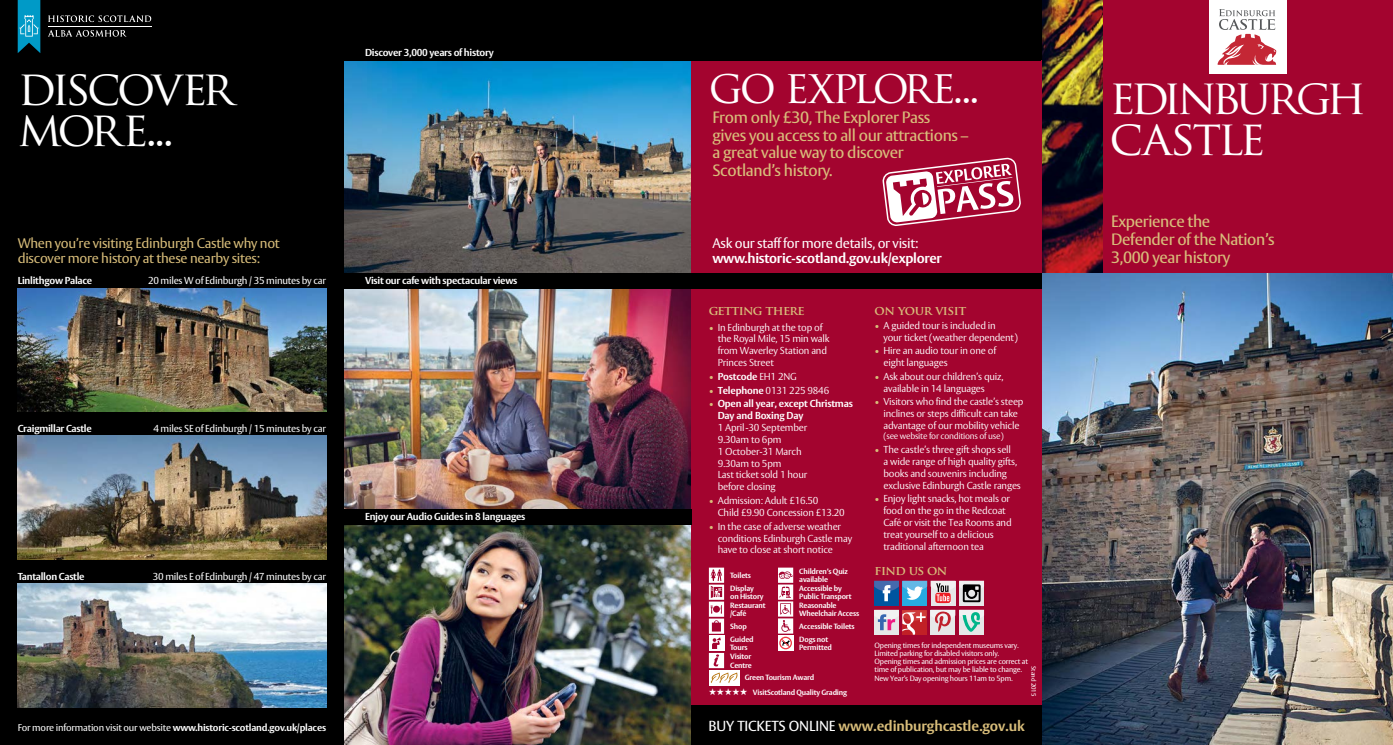
<style>
.page{position:relative;width:1393px;height:745px;background:#fff}
.page>*{position:absolute;margin:0;border:0;box-sizing:border-box;transform-origin:0 0}
.t1{font:47.5px/41.2px "Trajan Pro";letter-spacing:-.08em;color:#fff}
.t2{font:45px "Trajan Pro";letter-spacing:-.07em;color:#fff}
.t3{font:500 16.25px/17.5px "HS Vesta";letter-spacing:-.02em;color:#d8bd7a}
.t4{font:700 14.38px "HS Vesta";letter-spacing:-.01em;color:#d8bd7a}
.t5{font:13.75px/15px "HS Vesta";letter-spacing:-.02em;color:#d8bd7a}
.t6{font:700 13.75px "HS Vesta";letter-spacing:-.02em;color:#fff}
.t7{font:13.75px "HS Vesta";letter-spacing:-.02em;color:#fff}
.Bullets{font:700 12.5px "Trajan Pro";letter-spacing:-.04em;color:#d8bd7a}
.Headings{font:700 12.5px "Trajan Pro";letter-spacing:-.05em;color:#d8bd7a}
.Bullets-2{font:300 10px/11.9px "HS Vesta";letter-spacing:-.02em;color:#fff}
.HS_Back_Cover_Addres{font:700 10px "HS Vesta";letter-spacing:-.025em;color:#fff}
.HS_Back_Cover_Addres-2{font:10px "HS Vesta";letter-spacing:-.025em;color:#fff}
.Bullets-3{font:700 10px "HS Vesta";letter-spacing:-.02em;color:#fff}
.HS_Back_Cover_Addres-3{font:700 9.75px "HS Vesta";letter-spacing:-.02em;color:#fff}
.Bullets-4{font:300 8.75px "HS Vesta";letter-spacing:-.03em;color:#fff}
.HS_Place_Heading{font:700 7.5px/8.1px "HS Vesta";letter-spacing:-.02em;color:#fff}
.Disclaimer_text{font:7.5px/8.1px "HS Vesta";letter-spacing:-.025em;color:#fff}
.Bullets-5{font:500 6.25px "HS Vesta";letter-spacing:-.025em;color:#fff}
.s1{font-weight:400}
.s2{color:#d8bd7a}
.s3{font-weight:300;color:#d8bd7a}
.s4{font-weight:300}
.s5{font-weight:700}
.s6{font-weight:500;color:#fff}
</style>
<div class="page">
<img style="left:344px;top:60px;width:347px;height:213px">
<img style="left:344px;top:524px;width:347px;height:220px">
<img style="left:344px;top:288px;width:347px;height:220px">
<div style="left:0;top:0;width:344px;height:744px;background:#000"></div>
<div style="left:691px;top:60px;width:351px;height:213px;background:#a3042f"></div>
<div style="left:691px;top:273px;width:351px;height:471px;background:#a3042f"></div>
<svg style="left:882px;top:157px;width:139px;height:69px"></svg>
<div style="left:691px;top:273px;width:351px;height:15px;background:#000"></div>
<div style="left:339px;top:508px;width:352px;height:16px;background:#000"></div>
<div style="left:691px;top:705px;width:351px;height:39px;background:#000"></div>
<div style="left:709px;top:669px;width:30px;height:16px;background:#fff"></div>
<svg style="left:778px;top:649px;width:15px;height:1px"></svg>
<svg style="left:778px;top:567px;width:15px;height:82px"></svg>
<svg style="left:18px;top:0;width:22px;height:53px"></svg>
<hr style="left:48px;top:26px;width:103px;height:1px;background:#fff">
<svg style="left:48px;top:15px;width:103px;height:7px"></svg>
<svg style="left:48px;top:30px;width:79px;height:7px"></svg>
<img style="left:18px;top:288px;width:308px;height:123px">
<img style="left:18px;top:435px;width:308px;height:124px">
<img style="left:18px;top:583px;width:308px;height:124px">
<div style="left:874px;top:580px;width:25px;height:25px;background:#00549f"></div>
<div style="left:902px;top:580px;width:25px;height:25px;background:#27aae1"></div>
<svg style="left:931px;top:602px;width:24px;height:3px"></svg>
<svg style="left:959px;top:602px;width:25px;height:3px"></svg>
<svg style="left:874px;top:580px;width:110px;height:22px"></svg>
<svg style="left:709px;top:567px;width:29px;height:115px"></svg>
<svg style="left:874px;top:609px;width:110px;height:25px;background:#c89ba4"></svg>
<div style="left:1102px;top:0;width:291px;height:283px;background:#a3042f"></div>
<img style="left:1042px;top:0;width:60px;height:273px">
<img style="left:1042px;top:273px;width:351px;height:471px">
<div style="left:1208px;top:0;width:78px;height:73px;background:#fff"></div>
<svg style="left:1217px;top:9px;width:59px;height:56px"></svg>
<div style="left:344px;top:0;width:697px;height:60px;background:#000"></div>
<div style="left:338px;top:273px;width:353px;height:15px;background:#000"></div>
<p class="HS_Back_Cover_Addres" style="left:365px;top:47px;width:130px">Discover 3,000 years of history</p>
<p class="t1" style="left:18px;top:67px;width:218px">DISCOVER</p>
<p class="t2" style="left:709px;top:58px;width:273px">GO EXPLORE...</p>
<p class="t1" style="left:18px;top:108px;width:158px">MORE...</p>
<p class="t3" style="left:712px;top:109px;width:220px">From only £30, The Explorer Pass</p>
<p class="t3" style="left:712px;top:127px;width:257px">gives you access to all our attractions –</p>
<p class="t3" style="left:712px;top:144px;width:193px">a great value way to discover</p>
<p class="t3" style="left:712px;top:162px;width:122px">Scotland’s history.</p>
<p class="t5" style="left:18px;top:236px;width:264px">When you’re visiting Edinburgh Castle why not discover more history at these nearby sites:</p>
<p class="HS_Back_Cover_Addres" style="left:18px;top:274px;width:76px">Linlithgow Palace</p>
<p class="HS_Back_Cover_Addres-2" style="left:148px;top:274px;width:179px">20 miles W of Edinburgh / 35 minutes by car</p>
<p class="HS_Back_Cover_Addres" style="left:365px;top:274px;width:154px">Visit our cafe with spectacular views</p>
<p class="HS_Back_Cover_Addres" style="left:18px;top:422px;width:76px">Craigmillar Castle</p>
<p class="HS_Back_Cover_Addres" style="left:18px;top:570px;width:68px">Tantallon Castle</p>
<p class="HS_Back_Cover_Addres-2" style="left:153px;top:422px;width:174px">4 miles SE of Edinburgh / 15 minutes by car</p>
<p class="HS_Back_Cover_Addres-2" style="left:153px;top:570px;width:175px">30 miles E of Edinburgh / 47 minutes by car</p>
<p class="HS_Back_Cover_Addres" style="left:365px;top:510px;width:162px">Enjoy our Audio Guides in 8 languages</p>
<p class="HS_Back_Cover_Addres-3" style="left:18px;top:721px;width:310px"><span class="s1">For more information visit our website</span> www.historic-scotland.gov.uk/places</p>
<p class="t7" style="left:712px;top:234px;width:207px">Ask our staff for more details, or visit:</p>
<p class="t6" style="left:712px;top:249px;width:231px">www.historic-scotland.gov.uk/explorer</p>
<p class="Headings" style="left:709px;top:302px;width:97px">GETTING THERE</p>
<p class="Bullets-2" style="left:718px;top:321px;width:113px;text-indent:-9px"><span class="s2">•</span> In Edinburgh at the top of the Royal Mile, 15 min walk from Waverley Station and<br>Princes Street</p>
<p class="Bullets-3" style="left:709px;top:370px;width:89px"><span class="s3">•</span> Postcode <span class="s4">EH1 2NG</span></p>
<p class="Bullets-2" style="left:709px;top:384px;width:122px"><span class="s2">•</span> <span class="s5">Telephone</span> 0131 225 9846</p>
<p class="Bullets-2" style="left:718px;top:398px;width:137px;text-indent:-9px"><span class="s2">•</span> <span class="s5">Open all year, except Christmas<br>Day and Boxing Day<br></span>1 April-30 September<br>9.30am to 6pm<br>1 October-31 March<br>9.30am to 5pm<br>Last ticket sold 1 hour<br>before closing</p>
<p class="Bullets-2" style="left:718px;top:494px;width:129px;text-indent:-9px"><span class="s2">•</span> Admission: Adult £16.50<br>Child £9.90 Concession £13.20</p>
<p class="Bullets-2" style="left:718px;top:520px;width:136px;text-indent:-9px"><span class="s2">•</span> In the case of adverse weather conditions Edinburgh Castle may have to close at short notice</p>
<p class="HS_Place_Heading" style="left:730px;top:571px;width:22px">Toilets</p>
<p class="HS_Place_Heading" style="left:799px;top:567px;width:50px">Children’s Quiz available</p>
<p class="Bullets" style="left:874px;top:302px;width:93px">ON YOUR VISIT</p>
<p class="Bullets-2" style="left:883px;top:319px;width:136px;text-indent:-9px"><span class="s2">•</span> A guided tour is included in<br>your ticket (weather dependent)</p>
<p class="Bullets-2" style="left:883px;top:345px;width:114px;text-indent:-9px"><span class="s2">•</span> Hire an audio tour in one of eight languages</p>
<p class="Bullets-2" style="left:883px;top:370px;width:121px;text-indent:-9px"><span class="s2">•</span> Ask about our children’s quiz, available in 14 languages</p>
<p class="Bullets-2" style="left:874px;top:396px;width:150px;text-align:center"><span class="s2">•</span> Visitors who find the castle’s steep inclines or steps difficult can take advantage of our mobility vehicle</p>
<p class="Bullets-4" style="left:883px;top:430px;width:122px">(see website for conditions of use)</p>
<p class="Bullets-2" style="left:883px;top:443px;width:139px;text-indent:-9px"><span class="s2">•</span> The castle’s three gift shops sell<br>a wide range of high quality gifts, books and souvenirs including exclusive Edinburgh Castle ranges</p>
<p class="Bullets-2" style="left:883px;top:493px;width:130px;text-indent:-9px"><span class="s2">•</span> Enjoy light snacks, hot meals or food on the go in the Redcoat<br>Café or visit the Tea Rooms and treat yourself to a delicious traditional afternoon tea</p>
<p class="Bullets" style="left:874px;top:562px;width:74px">FIND US ON</p>
<p class="HS_Place_Heading" style="left:799px;top:584px;width:54px">Accessible by<br>Public Transport</p>
<p class="HS_Place_Heading" style="left:730px;top:584px;width:35px">Display on History</p>
<p class="HS_Place_Heading" style="left:730px;top:601px;width:37px">Restaurant /Café</p>
<p class="HS_Place_Heading" style="left:730px;top:635px;width:25px">Guided<br>Tours</p>
<p class="HS_Place_Heading" style="left:744px;top:673px;width:71px">Green Tourism Award</p>
<p class="HS_Place_Heading" style="left:709px;top:688px;width:140px">★★★★★ VisitScotland Quality Grading</p>
<p class="HS_Place_Heading" style="left:799px;top:601px;width:61px">Reasonable<br>Wheelchair Access</p>
<p class="HS_Place_Heading" style="left:799px;top:622px;width:57px">Accessible Toilets</p>
<p class="HS_Place_Heading" style="left:730px;top:622px;width:18px">Shop</p>
<p class="HS_Place_Heading" style="left:799px;top:635px;width:34px">Dogs not<br>Permitted</p>
<p class="Disclaimer_text" style="left:874px;top:641px;width:155px">Opening times for independent museums vary.<br>Limited parking for disabled visitors only.<br>Opening times and admission prices are correct at time of publication, but may be liable to change.<br>New Year’s Day opening hours 11am to 5pm.</p>
<p class="t4" style="left:708px;top:717px;width:318px"><span class="s6">BUY TICKETS ONLINE</span> www.edinburghcastle.gov.uk</p>
<p class="HS_Place_Heading" style="left:730px;top:652px;width:23px">Visitor<br>Centre</p>
<p class="Bullets-5" style="left:1037px;top:666px;width:31px;rotate:90deg">Stand 2015</p>
<p class="t1" style="left:1109px;top:75px;width:258px">EDINBURGH<br>CASTLE</p>
<p class="t3" style="left:1111px;top:214px;width:165px">Experience the<br>Defender of the Nation’s<br>3,000 year history</p>
</div>
